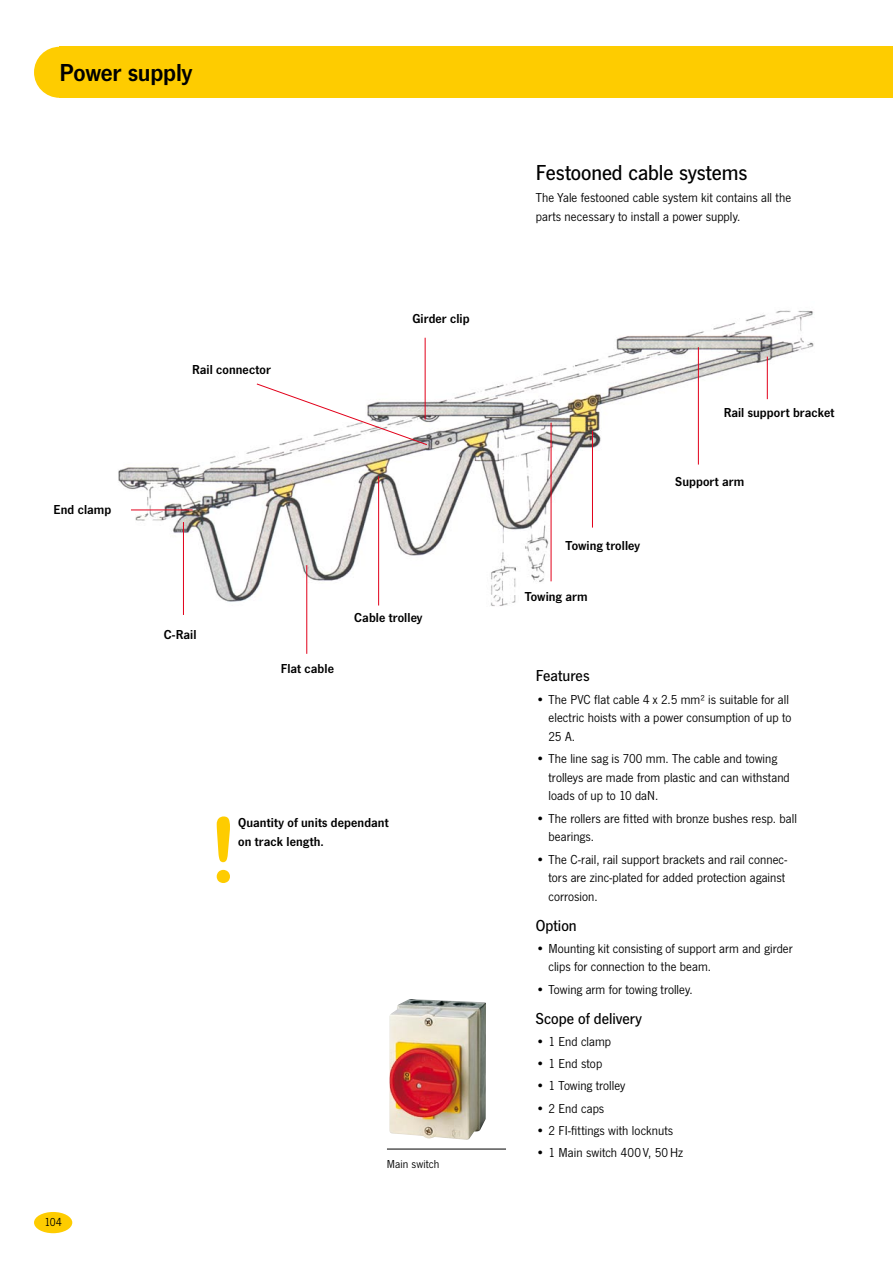
<style>
.page{position:relative;width:893px;height:1263px;background:#fff}
.page>*{position:absolute;margin:0;border:0;box-sizing:border-box;transform-origin:0 0}
.t1{font:90px "Arial Rounded MT Bold";color:#fecc00}
.t2{font:600 25.5px "News Got T";letter-spacing:-.01em;color:#000}
.t3{font:500 22.5px "News Got T";color:#000}
.t4{font:500 16.5px "News Got T";color:#000}
.t5{font:13.5px/18.6px "News Got T";letter-spacing:.005em;color:#000}
.t6{font:600 13.5px/18.6px "News Got T";letter-spacing:.005em;color:#000}
.t7{font:12px "News Got T";letter-spacing:.005em;color:#000}
</style>
<div class="page">
<div style="left:60px;top:47px;width:833px;height:51px;background:#fecc00"></div>
<svg style="left:34px;top:47px;width:26px;height:51px"></svg>
<div style="left:34px;top:1212px;width:38px;height:21px;background:#fecc00;border-radius:50%"></div>
<img style="left:118px;top:310px;width:696px;height:297px">
<img style="left:389px;top:999px;width:97px;height:141px">
<hr style="left:387px;top:1149px;width:119px;height:1px;background:#000">
<hr style="left:183px;top:522px;width:1px;height:93px;background:#e2001a">
<hr style="left:378px;top:476px;width:1px;height:129px;background:#e2001a">
<hr style="left:592px;top:431px;width:1px;height:97px;background:#e2001a">
<hr style="left:425px;top:338px;width:1px;height:82px;background:#e2001a">
<hr style="left:767px;top:357px;width:1px;height:42px;background:#e2001a">
<svg style="left:256px;top:383px;width:172px;height:63px"></svg>
<hr style="left:698px;top:347px;width:1px;height:118px;background:#e2001a">
<hr style="left:131px;top:510px;width:62px;height:1px;background:#e2001a">
<hr style="left:306px;top:565px;width:1px;height:89px;background:#e2001a">
<hr style="left:551px;top:423px;width:1px;height:158px;background:#e2001a">
<h2 class="t2" style="left:60px;top:58px;width:134px">Power supply</h2>
<p class="t6" style="left:54px;top:500px;width:59px">End clamp</p>
<p class="t6" style="left:192px;top:360px;width:80px">Rail connector</p>
<p class="t6" style="left:412px;top:309px;width:59px">Girder clip</p>
<p class="t6" style="left:164px;top:624px;width:34px">C-Rail</p>
<p class="t6" style="left:281px;top:658px;width:55px">Flat cable</p>
<p class="t6" style="left:354px;top:608px;width:70px">Cable trolley</p>
<h1 class="t1" style="left:208px;top:797px;width:31px">!</h1>
<p class="t6" style="left:238px;top:813px;width:152px">Quantity of units dependant on track length.</p>
<p class="t7" style="left:44px;top:1215px;width:19px">104</p>
<p class="t7" style="left:387px;top:1157px;width:54px">Main switch</p>
<h3 class="t3" style="left:536px;top:160px;width:213px">Festooned cable systems</h3>
<p class="t5" style="left:536px;top:188px;width:257px">The Yale festooned cable system kit contains all the parts necessary to install a power supply.</p>
<p class="t6" style="left:724px;top:403px;width:112px">Rail support bracket</p>
<p class="t6" style="left:566px;top:536px;width:76px">Towing trolley</p>
<p class="t6" style="left:525px;top:587px;width:64px">Towing arm</p>
<p class="t6" style="left:675px;top:471px;width:71px">Support arm</p>
<p class="t4" style="left:536px;top:667px;width:55px">Features</p>
<p class="t5" style="left:549px;top:689px;width:244px;text-indent:-13px">• The PVC flat cable 4 x 2.5 mm² is suitable for all electric hoists with a power consumption of up to<br>25 A.</p>
<p class="t5" style="left:549px;top:749px;width:243px;text-indent:-13px">• The line sag is 700 mm. The cable and towing trolleys are made from plastic and can withstand loads of up to 10 daN.</p>
<p class="t5" style="left:549px;top:808px;width:250px;text-indent:-13px">• The rollers are fitted with bronze bushes resp. ball bearings.</p>
<p class="t5" style="left:549px;top:849px;width:240px;text-indent:-13px">• The C-rail, rail support brackets and rail connec&shy;tors are zinc-plated for added protection against corrosion.</p>
<p class="t4" style="left:536px;top:916px;width:43px">Option</p>
<p class="t5" style="left:549px;top:939px;width:246px;text-indent:-13px">• Mounting kit consisting of support arm and girder clips for connection to the beam.</p>
<p class="t5" style="left:536px;top:980px;width:159px">• Towing arm for towing trolley.</p>
<p class="t4" style="left:536px;top:1009px;width:108px">Scope of delivery</p>
<p class="t5" style="left:536px;top:1032px;width:77px">• 1 End clamp</p>
<p class="t5" style="left:536px;top:1054px;width:68px">• 1 End stop</p>
<p class="t5" style="left:536px;top:1076px;width:91px">• 1 Towing trolley</p>
<p class="t5" style="left:536px;top:1099px;width:70px">• 2 End caps</p>
<p class="t5" style="left:536px;top:1121px;width:139px">• 2 FI-fittings with locknuts</p>
<p class="t5" style="left:536px;top:1143px;width:149px">• 1 Main switch 400 V, 50Hz</p>
</div>
